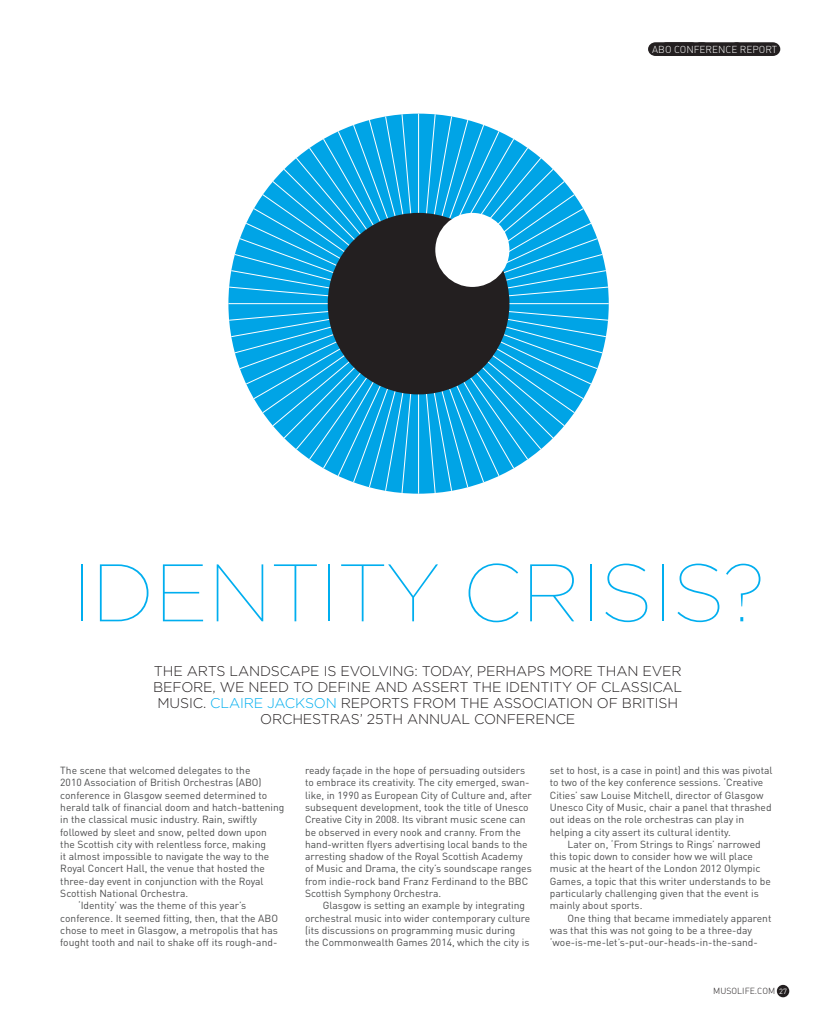
<style>
.page{position:relative;width:823px;height:1028px;background:#fff}
.page>*{position:absolute;margin:0;border:0;box-sizing:border-box;transform-origin:0 0}
.t1{font:100 81.25px "Gotham";color:#00aeef}
.t2{font:300 14.12px/16.2px "Gotham";letter-spacing:-.01em;color:#231f20;text-align:center}
.t3{font:10.25px/12.2px "DIN";color:#4b4c4d}
.t4{font:10px "DIN Light Alternate";color:#fff}
.t5{font:8.75px "DIN Light Alternate";color:#231f20}
.t6{font:7.5px "DIN";color:#fff}
.s1{color:#00aeef}
</style>
<div class="page">
<svg style="left:648px;top:42px;width:131px;height:14px;background:#2a2627"></svg>
<svg style="left:776px;top:984px;width:12px;height:13px"></svg>
<svg style="left:228px;top:113px;width:381px;height:381px"></svg>
<div style="left:327px;top:213px;width:182px;height:181px;background:#231f20;border-radius:50%"></div>
<div style="left:435px;top:213px;width:74px;height:74px;background:#fff;border-radius:50%"></div>
<p class="t4" style="left:652px;top:43px;width:126px">ABO CONFERENCE REPORT</p>
<p class="t1" style="left:71px;top:549px;width:694px">IDENTITY CRISIS?</p>
<p class="t2" style="left:153px;top:662px;width:530px">THE ARTS LANDSCAPE IS EVOLVING: TODAY, PERHAPS MORE THAN EVER BEFORE, WE NEED TO DEFINE AND ASSERT THE IDENTITY OF CLASSICAL MUSIC. <span class="s1">CLAIRE JACKSON</span> REPORTS FROM THE ASSOCIATION OF BRITISH ORCHESTRAS’ 25TH ANNUAL CONFERENCE</p>
<p class="t3" style="left:60px;top:764px;width:226px">The scene that welcomed delegates to the<br>2010 Association of British Orchestras (ABO) conference in Glasgow seemed determined to herald talk of financial doom and hatch-battening in the classical music industry. Rain, swiftly followed by sleet and snow, pelted down upon<br>the Scottish city with relentless force, making<br>it almost impossible to navigate the way to the Royal Concert Hall, the venue that hosted the three-day event in conjunction with the Royal Scottish National Orchestra.</p>
<p class="t3" style="left:60px;top:899px;width:219px;text-indent:18px">‘Identity’ was the theme of this year’s conference. It seemed fitting, then, that the ABO chose to meet in Glasgow, a metropolis that has fought tooth and nail to shake off its rough-and-</p>
<p class="t3" style="left:305px;top:764px;width:228px">ready façade in the hope of persuading outsiders to embrace its creativity. The city emerged, swan&shy;like, in 1990 as European City of Culture and, after subsequent development, took the title of Unesco Creative City in 2008. Its vibrant music scene can be observed in every nook and cranny. From the hand-written flyers advertising local bands to the arresting shadow of the Royal Scottish Academy of Music and Drama, the city’s soundscape ranges from indie-rock band Franz Ferdinand to the BBC Scottish Symphony Orchestra.</p>
<p class="t3" style="left:305px;top:899px;width:227px;text-indent:18px">Glasgow is setting an example by integrating orchestral music into wider contemporary culture (its discussions on programming music during the Commonwealth Games 2014, which the city is</p>
<p class="t3" style="left:549px;top:764px;width:224px">set to host, is a case in point) and this was pivotal to two of the key conference sessions. ‘Creative Cities’ saw Louise Mitchell, director of Glasgow Unesco City of Music, chair a panel that thrashed out ideas on the role orchestras can play in helping a city assert its cultural identity.</p>
<p class="t3" style="left:549px;top:837px;width:222px;text-indent:18px">Later on, ‘From Strings to Rings’ narrowed this topic down to consider how we will place music at the heart of the London 2012 Olympic Games, a topic that this writer understands to be particularly challenging given that the event is mainly about sports.</p>
<p class="t3" style="left:549px;top:911px;width:223px;text-indent:18px">One thing that became immediately apparent was that this was not going to be a three-day ‘woe-is-me-let’s-put-our-heads-in-the-sand-</p>
<p class="t5" style="left:712px;top:985px;width:63px">MUSOLIFE.COM</p>
<p class="t6" style="left:778px;top:986px;width:9px">27</p>
</div>
